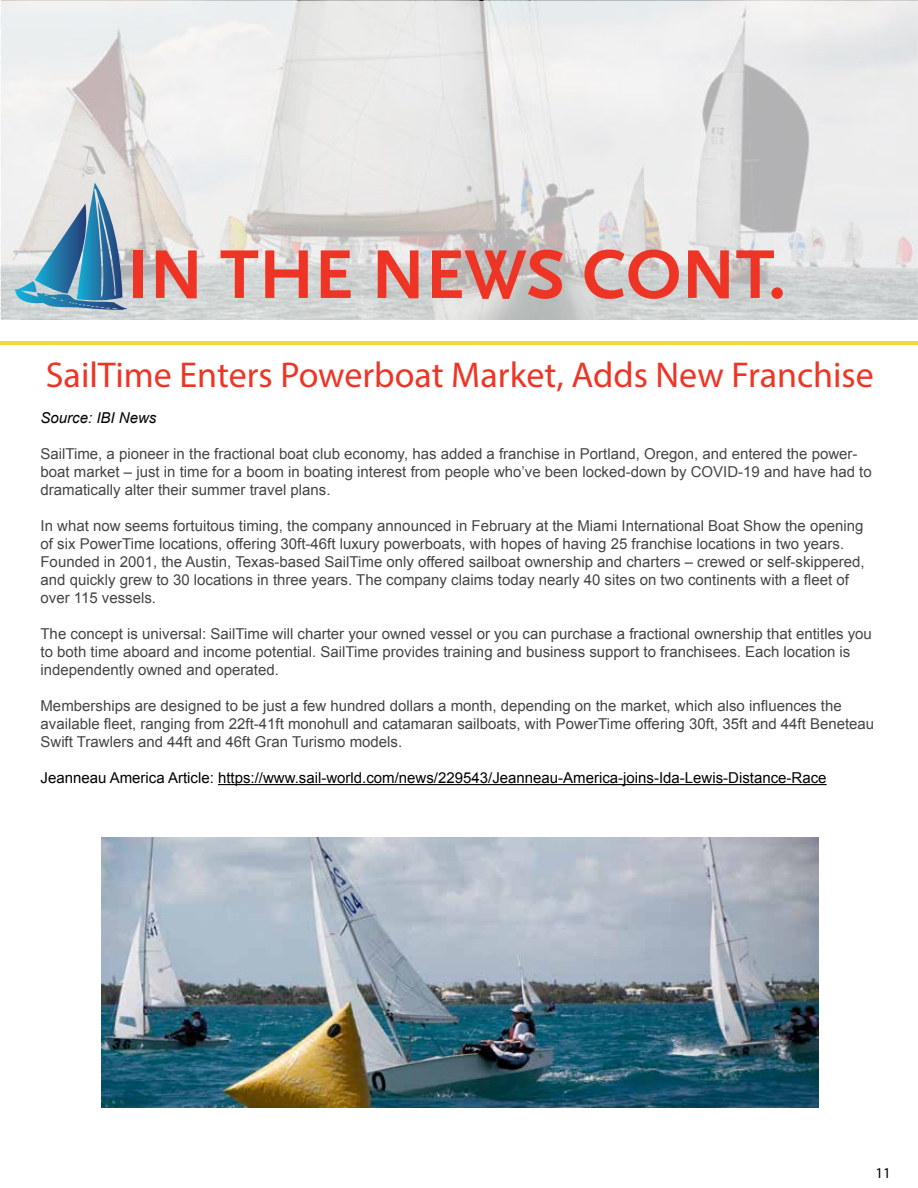
<style>
.page{position:relative;width:918px;height:1188px;background:#fff}
.page>*{position:absolute;margin:0;border:0;box-sizing:border-box;transform-origin:0 0}
.t1{font:700 72px "Scala Sans Pro";color:#ee3525}
.t2{font:36px "Myriad Pro";color:#ee3525}
.t3{font:15px/18px "Arial";color:#444}
.t4{font:15px "Arial";color:#000}
.t5{font:italic 15px "Arial";color:#000}
.t6{font:15px "Myriad Pro";color:#000}
</style>
<div class="page">
<hr style="left:218px;top:784px;width:609px;height:1px;background:#000">
<hr style="left:1px;top:341px;width:917px;height:4px;background:#f7d63d">
<svg style="left:1px;top:1px;width:917px;height:319px;fill:#e9eae9"></svg>
<svg style="left:15px;top:183px;width:112px;height:127px;background:#8eb1c5"></svg>
<img style="left:101px;top:837px;width:718px;height:270px">
<h1 class="t1" style="left:127px;top:233px;width:660px">IN THE NEWS CONT.</h1>
<h2 class="t2" style="left:46px;top:353px;width:830px">SailTime Enters Powerboat Market, Adds New Franchise</h2>
<p class="t5" style="left:40px;top:408px;width:117px">Source: IBI News</p>
<p class="t3" style="left:40px;top:445px;width:833px">SailTime, a pioneer in the fractional boat club economy, has added a franchise in Portland, Oregon, and entered the power&shy;boat market – just in time for a boom in boating interest from people who’ve been locked-down by COVID-19 and have had to dramatically alter their summer travel plans.</p>
<p class="t3" style="left:40px;top:517px;width:826px">In what now seems fortuitous timing, the company announced in February at the Miami International Boat Show the opening of six PowerTime locations, offering 30ft-46ft luxury powerboats, with hopes of having 25 franchise locations in two years.<br>Founded in 2001, the Austin, Texas-based SailTime only offered sailboat ownership and charters – crewed or self-skippered, and quickly grew to 30 locations in three years. The company claims today nearly 40 sites on two continents with a fleet of over 115 vessels.</p>
<p class="t3" style="left:40px;top:625px;width:833px">The concept is universal: SailTime will charter your owned vessel or you can purchase a fractional ownership that entitles you to both time aboard and income potential. SailTime provides training and business support to franchisees. Each location is independently owned and operated.</p>
<p class="t3" style="left:40px;top:697px;width:835px">Memberships are designed to be just a few hundred dollars a month, depending on the market, which also influences the available fleet, ranging from 22ft-41ft monohull and catamaran sailboats, with PowerTime offering 30ft, 35ft and 44ft Beneteau<br>Swift Trawlers and 44ft and 46ft Gran Turismo models.</p>
<p class="t4" style="left:40px;top:768px;width:788px">Jeanneau America Article: https://www.sail-world.com/news/229543/Jeanneau-America-joins-Ida-Lewis-Distance-Race</p>
<p class="t6" style="left:876px;top:1163px;width:17px">11</p>
</div>
